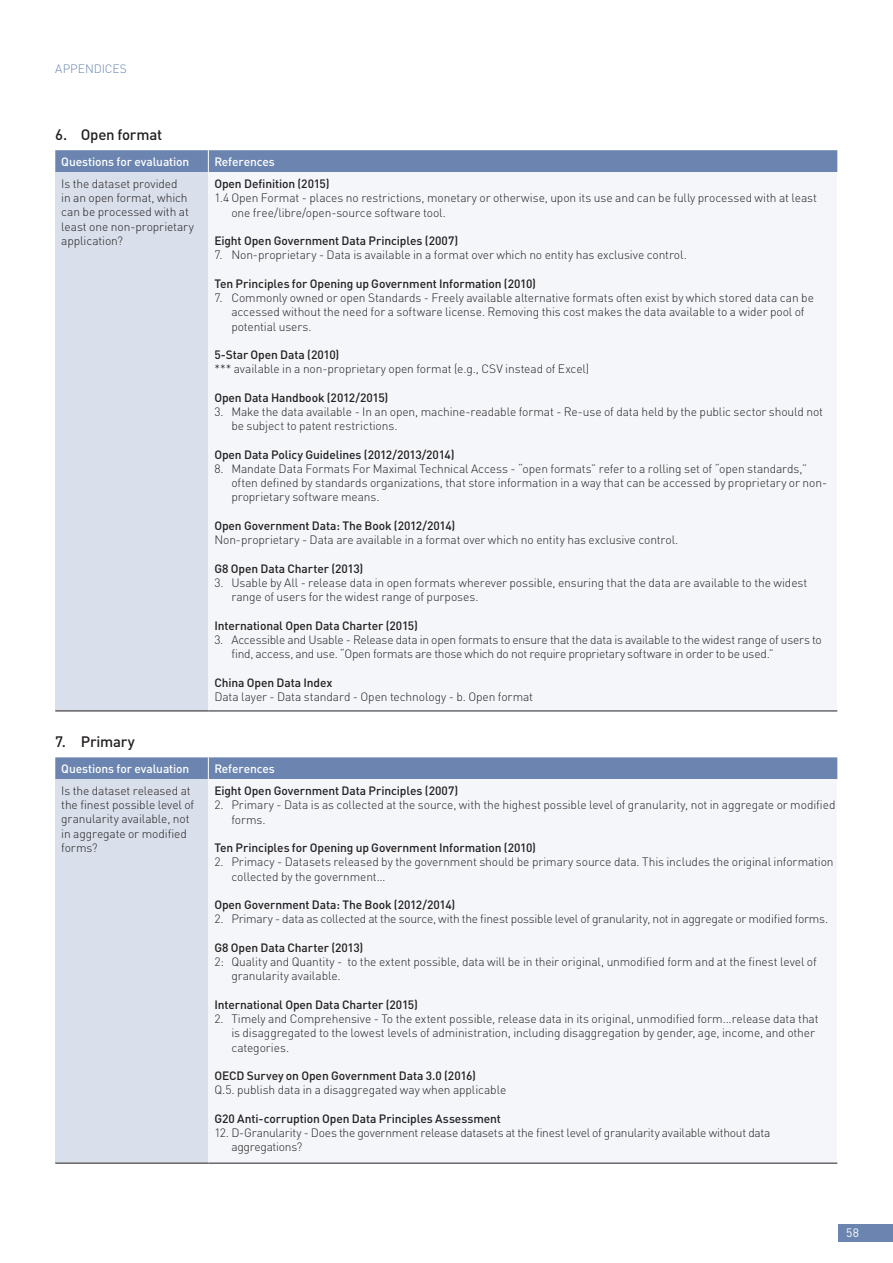
<style>
.page{position:relative;width:893px;height:1263px;background:#fff}
.page>*{position:absolute;margin:0;border:0;box-sizing:border-box;transform-origin:0 0}
.t1{font:500 15px "DIN";letter-spacing:-.015em;color:#231f20}
.t2{font:300 12px/14.2px "DIN";letter-spacing:-.01em;color:#231f20}
.t3{font:500 12px "DIN";letter-spacing:-.01em;color:#231f20}
.t4{font:500 12px "DIN";letter-spacing:-.01em;color:#fff}
.t5{font:300 12px "DIN";letter-spacing:-.005em;color:#6b85b0}
.t6{font:12px "DIN";color:#fff}
</style>
<div class="page">
<div style="left:839px;top:1225px;width:54px;height:17px;background:#6b85b0"></div>
<div style="left:55px;top:172px;width:153px;height:539px;background:#d9dfeb"></div>
<div style="left:208px;top:172px;width:629px;height:539px;background:#f4f6f9"></div>
<hr style="left:55px;top:711px;width:153px;height:1px;background:#231f20">
<hr style="left:208px;top:711px;width:629px;height:1px;background:#231f20">
<div style="left:55px;top:150px;width:782px;height:22px;background:#6b85b0"></div>
<div style="left:55px;top:779px;width:153px;height:384px;background:#d9dfeb"></div>
<div style="left:208px;top:779px;width:629px;height:384px;background:#f4f6f9"></div>
<hr style="left:55px;top:1163px;width:153px;height:1px;background:#231f20">
<hr style="left:208px;top:1163px;width:629px;height:1px;background:#231f20">
<div style="left:55px;top:757px;width:782px;height:22px;background:#6b85b0"></div>
<p class="t5" style="left:55px;top:62px;width:73px">APPENDICES</p>
<p class="t1" style="left:55px;top:125px;width:108px">6. Open format</p>
<p class="t4" style="left:61px;top:154px;width:130px">Questions for evaluation</p>
<p class="t4" style="left:214px;top:154px;width:62px">References</p>
<p class="t2" style="left:61px;top:176px;width:134px">Is the dataset provided<br>in an open format, which can be processed with at least one non-proprietary application?</p>
<p class="t3" style="left:214px;top:176px;width:117px">Open Definition (2015)</p>
<p class="t2" style="left:231px;top:191px;width:587px;text-indent:-17px">1.4 Open Format - places no restrictions, monetary or otherwise, upon its use and can be fully processed with at least one free/libre/open-source software tool.</p>
<p class="t3" style="left:214px;top:233px;width:245px">Eight Open Government Data Principles (2007)</p>
<p class="t2" style="left:214px;top:248px;width:474px">7. Non-proprietary - Data is available in a format over which no entity has exclusive control.</p>
<p class="t3" style="left:214px;top:276px;width:323px">Ten Principles for Opening up Government Information (2010)</p>
<p class="t2" style="left:231px;top:290px;width:584px;text-indent:-17px">7. Commonly owned or open Standards - Freely available alternative formats often exist by which stored data can be accessed without the need for a software license. Removing this cost makes the data available to a wider pool of potential users.</p>
<p class="t3" style="left:214px;top:347px;width:127px">5-Star Open Data (2010)</p>
<p class="t2" style="left:214px;top:362px;width:376px">*** available in a non-proprietary open format (e.g., CSV instead of Excel)</p>
<p class="t3" style="left:214px;top:390px;width:175px">Open Data Handbook (2012/2015)</p>
<p class="t2" style="left:231px;top:404px;width:593px;text-indent:-17px">3. Make the data available - In an open, machine-readable format - Re-use of data held by the public sector should not be subject to patent restrictions.</p>
<p class="t3" style="left:214px;top:447px;width:242px">Open Data Policy Guidelines (2012/2013/2014)</p>
<p class="t2" style="left:231px;top:461px;width:597px;text-indent:-17px">8. Mandate Data Formats For Maximal Technical Access - “open formats” refer to a rolling set of “open standards,” often defined by standards organizations, that store information in a way that can be accessed by proprietary or non&shy;proprietary software means.</p>
<p class="t3" style="left:214px;top:518px;width:243px">Open Government Data: The Book (2012/2014)</p>
<p class="t2" style="left:214px;top:533px;width:466px">Non-proprietary - Data are available in a format over which no entity has exclusive control.</p>
<p class="t3" style="left:214px;top:561px;width:151px">G8 Open Data Charter (2013)</p>
<p class="t2" style="left:231px;top:575px;width:578px;text-indent:-17px">3. Usable by All - release data in open formats wherever possible, ensuring that the data are available to the widest range of users for the widest range of purposes.</p>
<p class="t3" style="left:214px;top:618px;width:205px">International Open Data Charter (2015)</p>
<p class="t2" style="left:231px;top:632px;width:592px;text-indent:-17px">3. Accessible and Usable - Release data in open formats to ensure that the data is available to the widest range of users to find, access, and use. “Open formats are those which do not require proprietary software in order to be used.”</p>
<p class="t3" style="left:214px;top:675px;width:120px">China Open Data Index</p>
<p class="t2" style="left:214px;top:689px;width:320px">Data layer - Data standard - Open technology - b. Open format</p>
<p class="t1" style="left:55px;top:732px;width:81px">7. Primary</p>
<p class="t4" style="left:61px;top:761px;width:130px">Questions for evaluation</p>
<p class="t4" style="left:214px;top:761px;width:62px">References</p>
<p class="t2" style="left:61px;top:783px;width:134px">Is the dataset released at the finest possible level of granularity available, not in aggregate or modified forms?</p>
<p class="t3" style="left:214px;top:783px;width:245px">Eight Open Government Data Principles (2007)</p>
<p class="t2" style="left:231px;top:798px;width:606px;text-indent:-17px">2. Primary - Data is as collected at the source, with the highest possible level of granularity, not in aggregate or modified forms.</p>
<p class="t3" style="left:214px;top:840px;width:323px">Ten Principles for Opening up Government Information (2010)</p>
<p class="t2" style="left:231px;top:855px;width:604px;text-indent:-17px">2. Primacy - Datasets released by the government should be primary source data. This includes the original information collected by the government…</p>
<p class="t3" style="left:214px;top:897px;width:243px">Open Government Data: The Book (2012/2014)</p>
<p class="t2" style="left:214px;top:912px;width:615px">2. Primary - data as collected at the source, with the finest possible level of granularity, not in aggregate or modified forms.</p>
<p class="t3" style="left:214px;top:940px;width:151px">G8 Open Data Charter (2013)</p>
<p class="t2" style="left:231px;top:955px;width:587px;text-indent:-17px">2: Quality and Quantity - to the extent possible, data will be in their original, unmodified form and at the finest level of granularity available.</p>
<p class="t3" style="left:214px;top:997px;width:205px">International Open Data Charter (2015)</p>
<p class="t2" style="left:231px;top:1011px;width:589px;text-indent:-17px">2. Timely and Comprehensive - To the extent possible, release data in its original, unmodified form...release data that is disaggregated to the lowest levels of administration, including disaggregation by gender, age, income, and other categories.</p>
<p class="t3" style="left:214px;top:1068px;width:263px">OECD Survey on Open Government Data 3.0 (2016)</p>
<p class="t2" style="left:214px;top:1083px;width:293px">Q.5. publish data in a disaggregated way when applicable</p>
<p class="t3" style="left:214px;top:1111px;width:288px">G20 Anti-corruption Open Data Principles Assessment</p>
<p class="t2" style="left:231px;top:1125px;width:541px;text-indent:-17px">12. D-Granularity - Does the government release datasets at the finest level of granularity available without data aggregations?</p>
<p class="t6" style="left:846px;top:1225px;width:14px">58</p>
</div>
